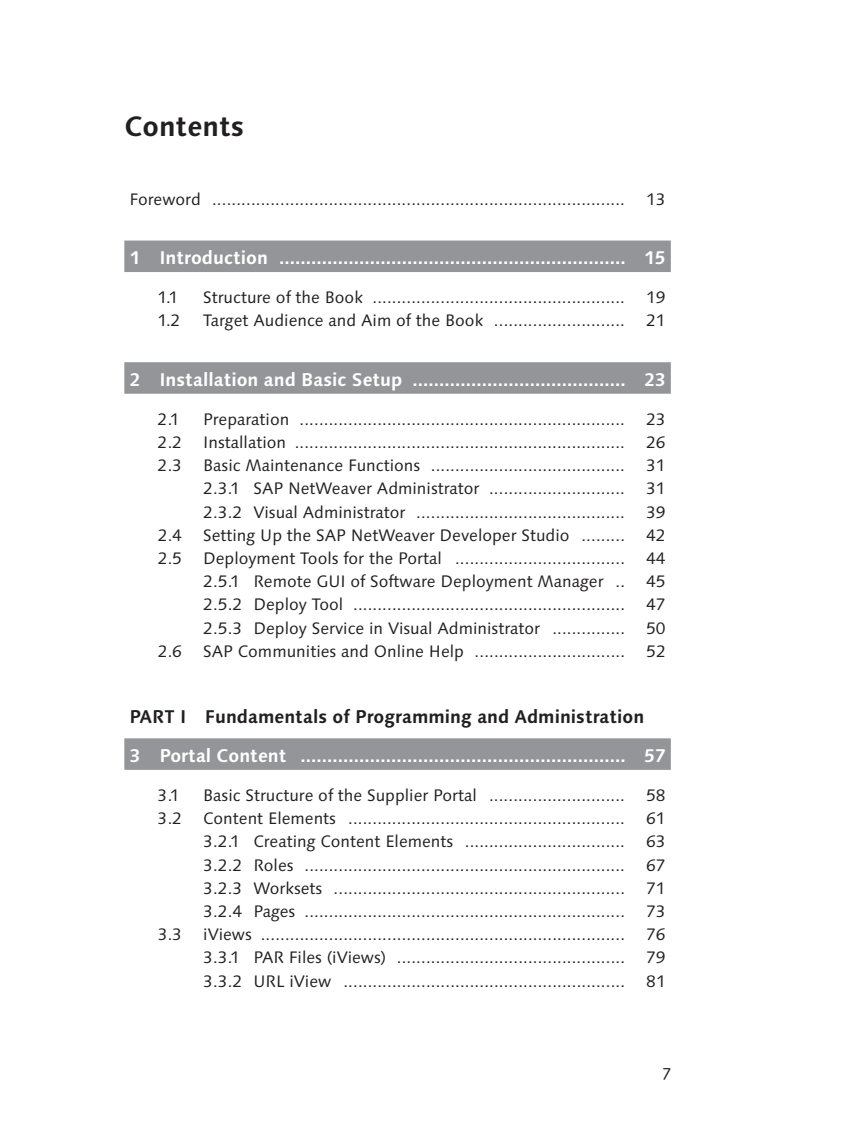
<style>
.page{position:relative;width:867px;height:1131px;background:#fff}
.page>*{position:absolute;margin:0;border:0;box-sizing:border-box;transform-origin:0 0}
.t1{font:700 28px "Linotype Syntax";color:#231f20}
.t2{font:700 18.38px "Linotype Syntax";color:#fff}
.t3{font:700 18.38px "Linotype Syntax";color:#231f20}
.t4{font:16.62px "Linotype Syntax";color:#231f20}
.t5{font:16.62px "Linotype Syntax Os F";color:#231f20}
</style>
<div class="page">
<div style="left:124px;top:240px;width:546px;height:32px;background:#939598"></div>
<div style="left:124px;top:362px;width:546px;height:32px;background:#939598"></div>
<div style="left:124px;top:738px;width:546px;height:31px;background:#939598"></div>
<h1 class="t1" style="left:124px;top:109px;width:121px">Contents</h1>
<p class="t4" style="left:129px;top:189px;width:496px">Foreword .....................................................................................</p>
<p class="t4" style="left:646px;top:189px;width:21px">13</p>
<p class="t2" style="left:129px;top:246px;width:537px">1 Introduction ................................................................. 15</p>
<p class="t4" style="left:157px;top:287px;width:22px">1.1</p>
<p class="t4" style="left:203px;top:287px;width:423px">Structure of the Book ....................................................</p>
<p class="t4" style="left:646px;top:287px;width:21px">19</p>
<p class="t4" style="left:157px;top:311px;width:24px">1.2</p>
<p class="t4" style="left:203px;top:311px;width:423px">Target Audience and Aim of the Book ...........................</p>
<p class="t4" style="left:646px;top:311px;width:21px">21</p>
<p class="t2" style="left:129px;top:368px;width:537px">2 Installation and Basic Setup ........................................ 23</p>
<p class="t4" style="left:157px;top:409px;width:24px">2.1</p>
<p class="t4" style="left:203px;top:409px;width:423px">Preparation ...................................................................</p>
<p class="t4" style="left:646px;top:409px;width:21px">23</p>
<p class="t4" style="left:157px;top:432px;width:26px">2.2</p>
<p class="t4" style="left:203px;top:432px;width:423px">Installation ....................................................................</p>
<p class="t4" style="left:646px;top:432px;width:21px">26</p>
<p class="t4" style="left:158px;top:456px;width:26px">2.3</p>
<p class="t4" style="left:203px;top:456px;width:423px">Basic Maintenance Functions ........................................</p>
<p class="t4" style="left:646px;top:456px;width:21px">31</p>
<p class="t4" style="left:203px;top:479px;width:423px">2.3.1 SAP NetWeaver Administrator ............................</p>
<p class="t4" style="left:646px;top:479px;width:21px">31</p>
<p class="t4" style="left:203px;top:502px;width:423px">2.3.2 Visual Administrator ...........................................</p>
<p class="t4" style="left:646px;top:502px;width:21px">39</p>
<p class="t4" style="left:158px;top:525px;width:26px">2.4</p>
<p class="t4" style="left:203px;top:525px;width:423px">Setting Up the SAP NetWeaver Developer Studio .........</p>
<p class="t4" style="left:646px;top:525px;width:21px">42</p>
<p class="t4" style="left:158px;top:548px;width:26px">2.5</p>
<p class="t4" style="left:203px;top:548px;width:423px">Deployment Tools for the Portal ...................................</p>
<p class="t4" style="left:646px;top:548px;width:21px">44</p>
<p class="t4" style="left:203px;top:571px;width:423px">2.5.1 Remote GUI of Software Deployment Manager ..</p>
<p class="t4" style="left:646px;top:571px;width:21px">45</p>
<p class="t4" style="left:203px;top:595px;width:423px">2.5.2 Deploy Tool ........................................................</p>
<p class="t4" style="left:646px;top:595px;width:21px">47</p>
<p class="t4" style="left:203px;top:618px;width:423px">2.5.3 Deploy Service in Visual Administrator ...............</p>
<p class="t4" style="left:646px;top:618px;width:21px">50</p>
<p class="t4" style="left:158px;top:641px;width:26px">2.6</p>
<p class="t4" style="left:203px;top:641px;width:423px">SAP Communities and Online Help ...............................</p>
<p class="t4" style="left:646px;top:641px;width:21px">52</p>
<p class="t3" style="left:129px;top:705px;width:516px">PART I Fundamentals of Programming and Administration</p>
<p class="t2" style="left:129px;top:744px;width:537px">3 Portal Content ............................................................. 57</p>
<p class="t4" style="left:157px;top:785px;width:24px">3.1</p>
<p class="t4" style="left:203px;top:785px;width:423px">Basic Structure of the Supplier Portal ............................</p>
<p class="t4" style="left:646px;top:785px;width:21px">58</p>
<p class="t4" style="left:157px;top:808px;width:26px">3.2</p>
<p class="t4" style="left:203px;top:808px;width:423px">Content Elements .........................................................</p>
<p class="t4" style="left:646px;top:808px;width:21px">61</p>
<p class="t4" style="left:203px;top:831px;width:423px">3.2.1 Creating Content Elements .................................</p>
<p class="t4" style="left:646px;top:831px;width:21px">63</p>
<p class="t4" style="left:203px;top:855px;width:423px">3.2.2 Roles ..................................................................</p>
<p class="t4" style="left:646px;top:855px;width:21px">67</p>
<p class="t4" style="left:203px;top:878px;width:423px">3.2.3 Worksets ............................................................</p>
<p class="t4" style="left:646px;top:878px;width:21px">71</p>
<p class="t4" style="left:203px;top:901px;width:423px">3.2.4 Pages ..................................................................</p>
<p class="t4" style="left:646px;top:901px;width:21px">73</p>
<p class="t4" style="left:158px;top:924px;width:26px">3.3</p>
<p class="t4" style="left:203px;top:924px;width:423px">iViews ...........................................................................</p>
<p class="t4" style="left:646px;top:924px;width:21px">76</p>
<p class="t4" style="left:203px;top:947px;width:423px">3.3.1 PAR Files (iViews) ...............................................</p>
<p class="t4" style="left:646px;top:947px;width:21px">79</p>
<p class="t4" style="left:203px;top:971px;width:423px">3.3.2 URL iView ..........................................................</p>
<p class="t4" style="left:646px;top:971px;width:21px">81</p>
<p class="t5" style="left:662px;top:1061px;width:10px">7</p>
</div>
